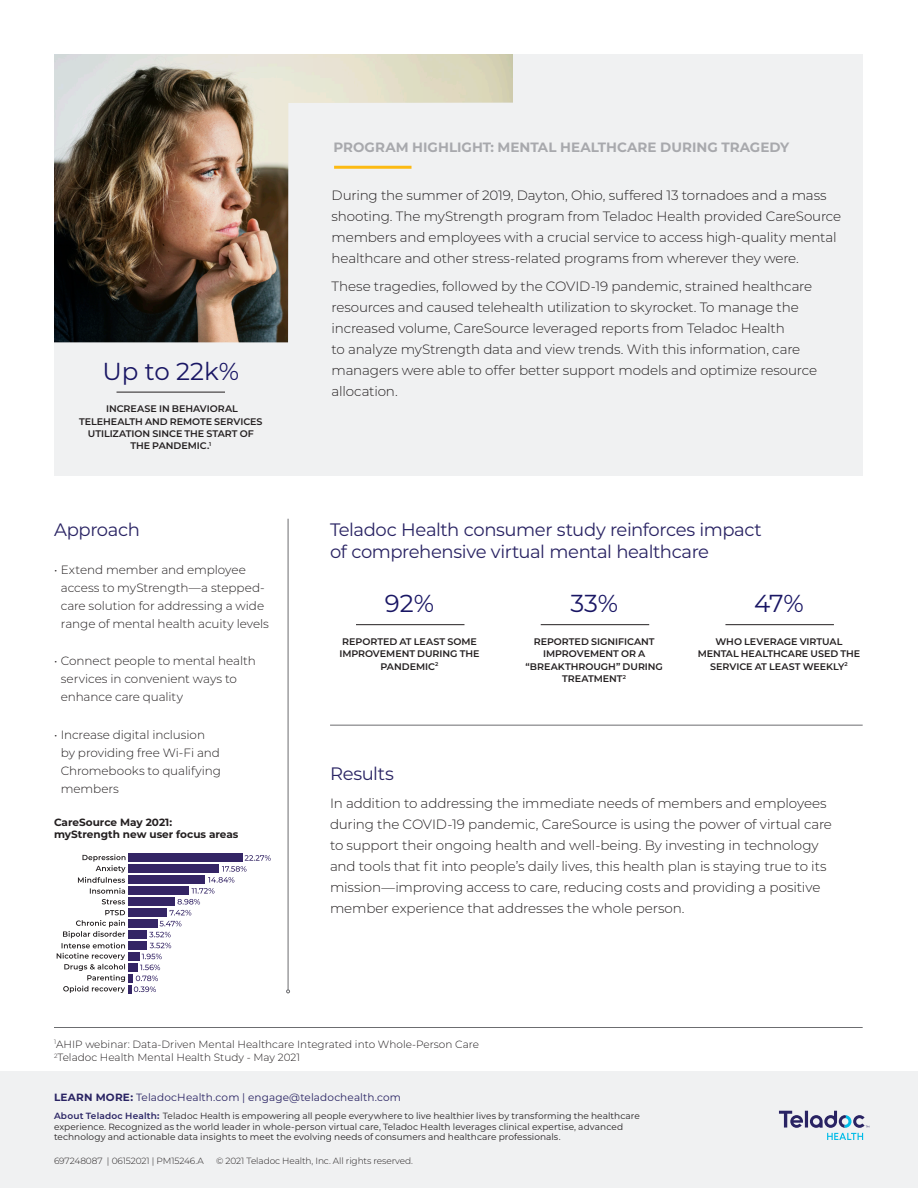
<style>
.page{position:relative;width:918px;height:1188px;background:#fff}
.page>*{position:absolute;margin:0;border:0;box-sizing:border-box;transform-origin:0 0}
.t1{font:24.6px "Montserrat";color:#191664}
.t2{font:18px/21.6px "Montserrat";letter-spacing:-.025em;color:#292363}
.t3{font:300 13.5px/21px "Montserrat";letter-spacing:-.01em;color:#231f20}
.t4{font:700 13.5px "Montserrat";letter-spacing:.005em;color:#a8a9ad}
.t5{font:300 12px/18px "Montserrat";letter-spacing:-.005em;color:#231f20}
.t6{font:300 10.5px "Montserrat";color:#231f20}
.t7{font:10.5px "Montserrat";letter-spacing:.01em;color:#292363}
.t8{font:700 10.5px/12.6px "Montserrat";color:#231f20}
.t9{font:600 9.6px/12.3px "Montserrat";letter-spacing:-.005em;color:#231f20;text-align:center}
.t10{font:9px/10.5px "Montserrat";letter-spacing:.005em;color:#231f20}
.t11{font:300 9px "Montserrat";letter-spacing:-.01em;color:#231f20}
.s1{font-weight:700}
.s2{font-weight:600;color:#292363}
.s3{font-weight:700;color:#292363}
</style>
<div class="page">
<hr style="left:288px;top:519px;width:1px;height:471px;background:#6c6d70">
<hr style="left:330px;top:725px;width:533px;height:1px;background:#6c6d70">
<div style="left:0;top:1071px;width:918px;height:117px;background:#f0f1f2"></div>
<svg style="left:779px;top:1111px;width:90px;height:29px"></svg>
<hr style="left:54px;top:1027px;width:809px;height:1px;background:#6c6d70">
<div style="left:54px;top:54px;width:809px;height:421px;background:#f0f1f2"></div>
<hr style="left:117px;top:392px;width:108px;height:1px;background:#231f20">
<hr style="left:725px;top:624px;width:109px;height:1px;background:#231f20">
<hr style="left:541px;top:624px;width:108px;height:1px;background:#231f20">
<hr style="left:356px;top:624px;width:108px;height:1px;background:#231f20">
<img style="left:54px;top:54px;width:459px;height:288px">
<svg style="left:57px;top:854px;width:214px;height:139px"></svg>
<p class="t1" style="left:102px;top:354px;width:138px">Up to 22k%</p>
<p class="t9" style="left:79px;top:402px;width:185px">INCREASE IN BEHAVIORAL<br>TELEHEALTH AND REMOTE SERVICES<br>UTILIZATION SINCE THE START OF<br>THE PANDEMIC.<sup>1</sup></p>
<p class="t2" style="left:54px;top:518px;width:87px">Approach</p>
<p class="t5" style="left:61px;top:560px;width:210px;text-indent:-7px">• Extend member and employee access to myStrength—a stepped&shy;care solution for addressing a wide range of mental health acuity levels</p>
<p class="t5" style="left:61px;top:652px;width:197px;text-indent:-7px">• Connect people to mental health services in convenient ways to enhance care quality</p>
<p class="t5" style="left:61px;top:725px;width:162px;text-indent:-7px">• Increase digital inclusion by providing free Wi-Fi and<br>Chromebooks to qualifying members</p>
<p class="t8" style="left:54px;top:815px;width:186px">CareSource May 2021: myStrength new user focus areas</p>
<p class="t4" style="left:333px;top:138px;width:457px">PROGRAM HIGHLIGHT: MENTAL HEALTHCARE DURING TRAGEDY</p>
<p class="t3" style="left:332px;top:184px;width:511px">During the summer of 2019, Dayton, Ohio, suffered 13 tornadoes and a mass shooting. The myStrength program from Teladoc Health provided CareSource members and employees with a crucial service to access high-quality mental healthcare and other stress-related programs from wherever they were.</p>
<p class="t3" style="left:332px;top:275px;width:487px">These tragedies, followed by the COVID-19 pandemic, strained healthcare resources and caused telehealth utilization to skyrocket. To manage the increased volume, CareSource leveraged reports from Teladoc Health<br>to analyze myStrength data and view trends. With this information, care managers were able to offer better support models and optimize resource allocation.</p>
<p class="t2" style="left:330px;top:518px;width:433px">Teladoc Health consumer study reinforces impact of comprehensive virtual mental healthcare</p>
<p class="t1" style="left:385px;top:587px;width:51px">92%</p>
<p class="t9" style="left:339px;top:635px;width:142px">REPORTED AT LEAST SOME<br>IMPROVEMENT DURING THE<br>PANDEMIC<sup>2</sup></p>
<p class="t1" style="left:570px;top:587px;width:49px">33%</p>
<p class="t9" style="left:525px;top:635px;width:139px">REPORTED SIGNIFICANT<br>IMPROVEMENT OR A “BREAKTHROUGH” DURING<br>TREATMENT<sup>2</sup></p>
<p class="t1" style="left:754px;top:587px;width:51px">47%</p>
<p class="t9" style="left:698px;top:635px;width:164px">WHO LEVERAGE VIRTUAL<br>MENTAL HEALTHCARE USED THE<br>SERVICE AT LEAST WEEKLY<sup>2</sup></p>
<p class="t2" style="left:330px;top:762px;width:65px">Results</p>
<p class="t3" style="left:330px;top:792px;width:503px">In addition to addressing the immediate needs of members and employees during the COVID-19 pandemic, CareSource is using the power of virtual care to support their ongoing health and well-being. By investing in technology and tools that fit into people’s daily lives, this health plan is staying true to its mission—improving access to care, reducing costs and providing a positive member experience that addresses the whole person.</p>
<p class="t6" style="left:54px;top:1037px;width:427px"><sup>1</sup>AHIP webinar: Data-Driven Mental Healthcare Integrated into Whole-Person Care</p>
<p class="t6" style="left:54px;top:1050px;width:248px"><sup>2</sup>Teladoc Health Mental Health Study - May 2021</p>
<p class="t7" style="left:54px;top:1090px;width:349px"><span class="s1">LEARN MORE:</span> TeladocHealth.com | engage@teladochealth.com</p>
<p class="t10" style="left:54px;top:1111px;width:587px"><span class="s2">About Teladoc Health</span><span class="s3">:</span> Teladoc Health is empowering all people everywhere to live healthier lives by transforming the healthcare experience. Recognized as the world leader in whole-person virtual care, Teladoc Health leverages clinical expertise, advanced technology and actionable data insights to meet the evolving needs of consumers and healthcare professionals.</p>
<p class="t11" style="left:54px;top:1155px;width:151px">697248087 | 06152021 | PM15246.A</p>
<p class="t11" style="left:216px;top:1155px;width:198px">© 2021 Teladoc Health, Inc. All rights reserved.</p>
</div>
